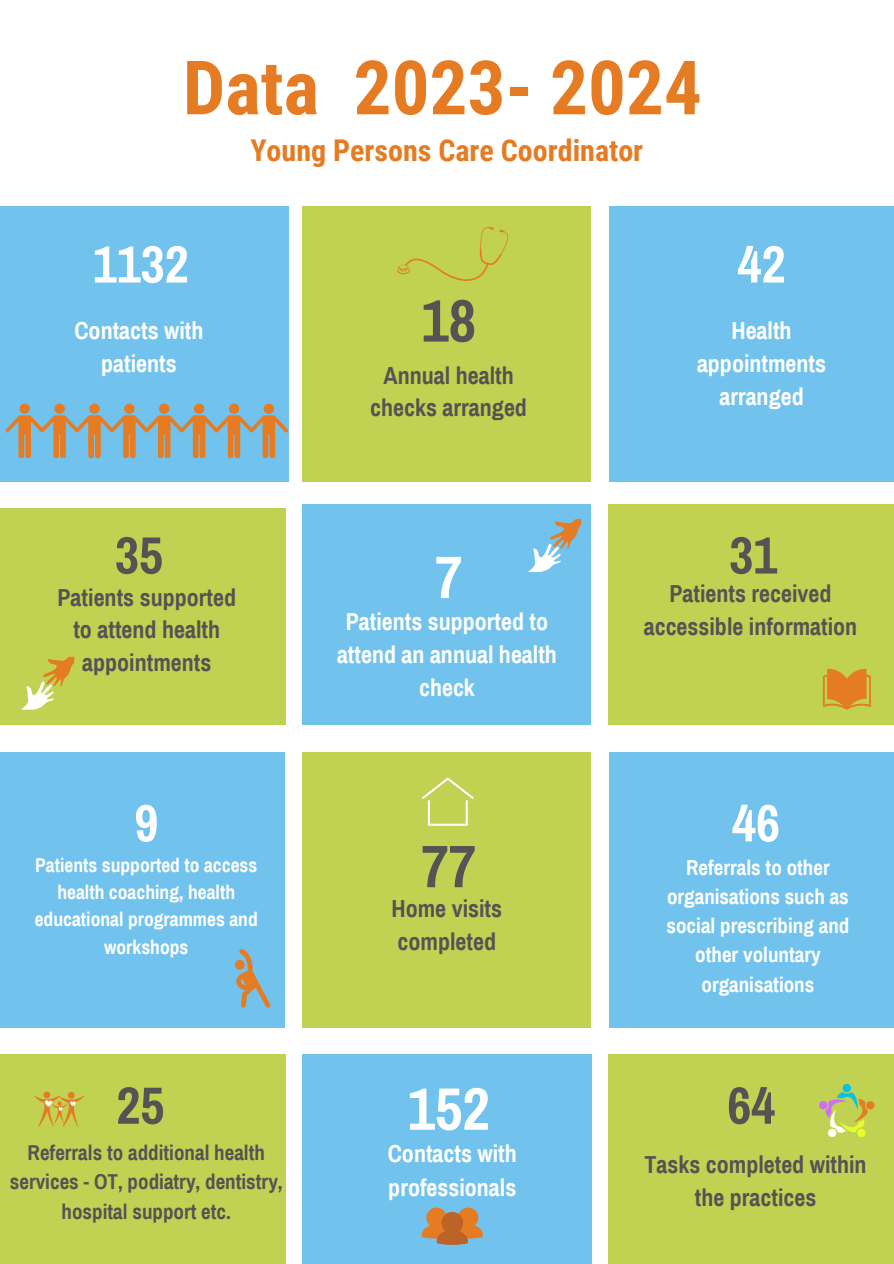
<style>
.page{position:relative;width:894px;height:1264px;background:#fff}
.page>*{position:absolute;margin:0;border:0;box-sizing:border-box;transform-origin:0 0}
.t1{font:700 75px "Roboto Condensed";color:#e57c23}
.t2{font:700 60px "Archivo Narrow";color:#fff}
.t3{font:700 60px "Archivo Narrow";color:#545454}
.t4{font:700 52.5px "Archivo Narrow";color:#fff}
.t5{font:700 52.5px "Archivo Narrow";color:#545454}
.t6{font:700 30px "Roboto Condensed";color:#e57c23}
.t7{font:700 24px/32.7px "Archivo Narrow";color:#545454;text-align:center}
.t8{font:700 24px/32.7px "Archivo Narrow";color:#fff;text-align:center}
.t9{font:700 21px/29.2px "Archivo Narrow";color:#fff;text-align:center}
.t10{font:700 21px/29.2px "Archivo Narrow";color:#545454;text-align:center}
.t11{font:700 19.5px/27px "Archivo Narrow";color:#fff;text-align:center}
</style>
<div class="page">
<div style="left:0;top:206px;width:288px;height:276px;background:#71c3ee"></div>
<div style="left:302px;top:206px;width:289px;height:276px;background:#c1d252"></div>
<div style="left:608px;top:206px;width:285px;height:276px;background:#71c3ee"></div>
<div style="left:0;top:509px;width:285px;height:215px;background:#c1d252"></div>
<div style="left:302px;top:504px;width:289px;height:220px;background:#71c3ee"></div>
<div style="left:608px;top:504px;width:285px;height:220px;background:#c1d252"></div>
<div style="left:302px;top:751px;width:289px;height:276px;background:#c1d252"></div>
<div style="left:0;top:751px;width:285px;height:276px;background:#71c3ee"></div>
<div style="left:302px;top:1054px;width:289px;height:209px;background:#71c3ee"></div>
<div style="left:608px;top:751px;width:285px;height:276px;background:#71c3ee"></div>
<div style="left:608px;top:1054px;width:285px;height:209px;background:#c1d252"></div>
<div style="left:0;top:1054px;width:285px;height:209px;background:#c1d252"></div>
<svg style="left:5px;top:403px;width:283px;height:55px"></svg>
<svg style="left:822px;top:668px;width:48px;height:41px"></svg>
<svg style="left:397px;top:227px;width:111px;height:54px"></svg>
<svg style="left:528px;top:519px;width:53px;height:53px"></svg>
<svg style="left:819px;top:1084px;width:55px;height:53px"></svg>
<div style="left:43px;top:1091px;width:7px;height:7px;background:#e57c23;border-radius:50%"></div>
<svg style="left:68px;top:1091px;width:7px;height:7px"></svg>
<svg style="left:34px;top:1095px;width:50px;height:31px"></svg>
<svg style="left:235px;top:949px;width:35px;height:58px"></svg>
<div style="left:235px;top:960px;width:9px;height:9px;background:#e57c23;border-radius:50%"></div>
<svg style="left:421px;top:1207px;width:61px;height:37px"></svg>
<svg style="left:22px;top:656px;width:52px;height:53px"></svg>
<svg style="left:422px;top:777px;width:51px;height:48px"></svg>
<p class="t1" style="left:183px;top:45px;width:520px">Data 2023- 2024</p>
<p class="t4" style="left:93px;top:236px;width:97px">1132</p>
<h4 class="t8" style="left:74px;top:315px;width:130px">Contacts with patients</h4>
<h6 class="t6" style="left:250px;top:133px;width:394px">Young Persons Care Coordinator</h6>
<p class="t3" style="left:421px;top:289px;width:56px">18</p>
<p class="t7" style="left:370px;top:359px;width:158px">Annual health checks arranged</p>
<p class="t4" style="left:737px;top:236px;width:49px">42</p>
<h6 class="t8" style="left:696px;top:315px;width:130px">Health appointments arranged</h6>
<h6 class="t5" style="left:115px;top:527px;width:49px">35</h6>
<h3 class="t7" style="left:57px;top:581px;width:180px">Patients supported to attend health appointments</h3>
<p class="t2" style="left:435px;top:545px;width:29px">7</p>
<p class="t8" style="left:337px;top:606px;width:221px">Patients supported to attend an annual health check</p>
<p class="t5" style="left:729px;top:527px;width:49px">31</p>
<p class="t7" style="left:643px;top:578px;width:215px">Patients received accessible information</p>
<h6 class="t4" style="left:134px;top:795px;width:25px">9</h6>
<p class="t4" style="left:731px;top:795px;width:49px">46</p>
<p class="t11" style="left:35px;top:852px;width:224px">Patients supported to access health coaching, health educational programmes and workshops</p>
<p class="t5" style="left:116px;top:1077px;width:49px">25</p>
<h6 class="t10" style="left:10px;top:1138px;width:274px">Referrals to additional health services - OT, podiatry, dentistry, hospital support etc.</h6>
<p class="t3" style="left:421px;top:834px;width:56px">77</p>
<h6 class="t7" style="left:391px;top:893px;width:112px;text-align:left">Home visits completed</h6>
<p class="t2" style="left:407px;top:1077px;width:84px">152</p>
<h6 class="t8" style="left:387px;top:1137px;width:130px;line-height:33.5px;text-align:left">Contacts with professionals</h6>
<p class="t9" style="left:666px;top:852px;width:184px">Referrals to other organisations such as social prescribing and other voluntary organisations</p>
<p class="t5" style="left:727px;top:1077px;width:49px">64</p>
<p class="t7" style="left:644px;top:1147px;width:223px;line-height:33.5px">Tasks completed within the practices</p>
</div>
